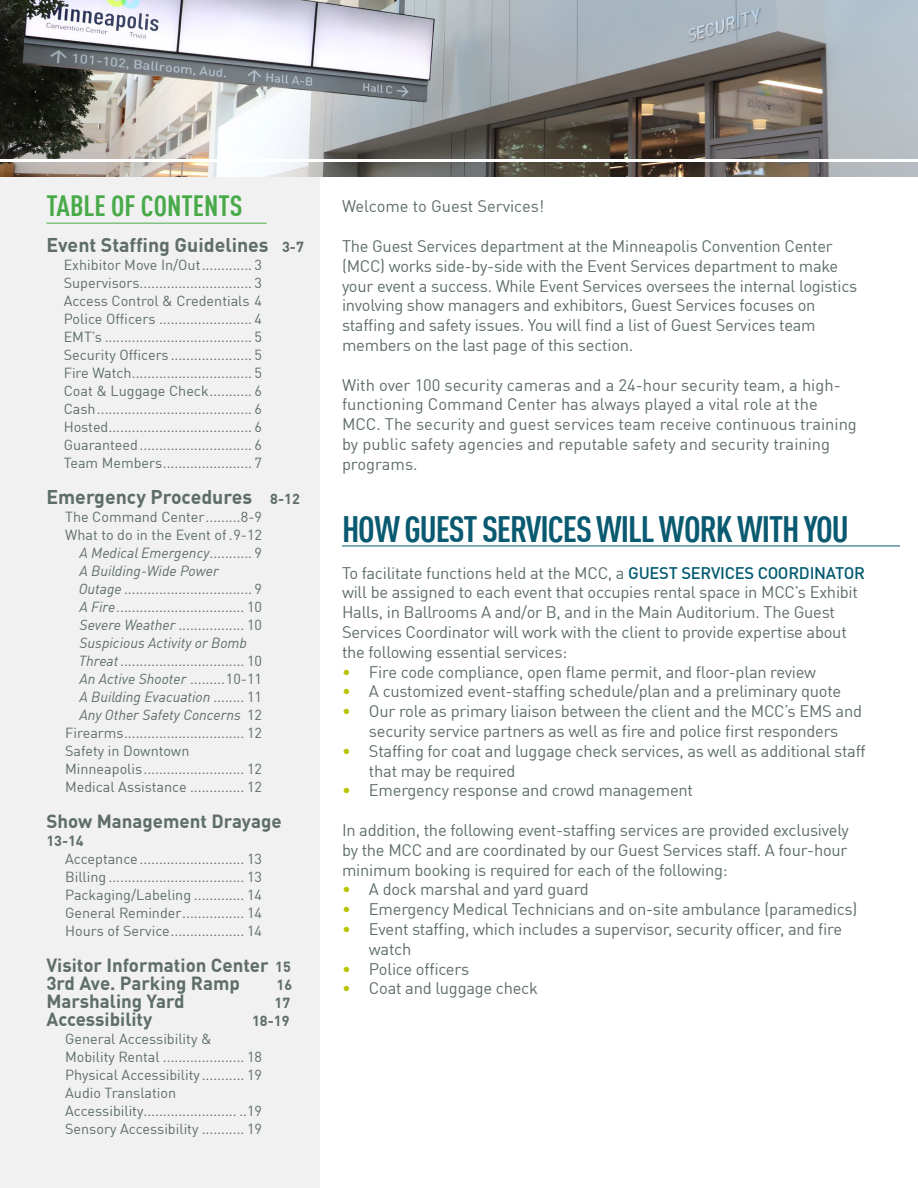
<style>
.page{position:relative;width:918px;height:1188px;background:#fff}
.page>*{position:absolute;margin:0;border:0;box-sizing:border-box;transform-origin:0 0}
.t1{font:700 condensed 36px "DIN Offc";letter-spacing:-.03em;color:#095a70}
.t2{font:700 condensed 28.8px "DIN Offc";color:#48aa48}
.t3{font:700 19.5px "DIN Offc Pro";color:#5e6e66}
.t4{font:700 18.75px/18px "DIN Offc Pro";color:#5e6e66}
.t5{font:16.5px/19.8px "DIN Offc Pro";letter-spacing:-.015em;color:#5e6e66}
.t6{font:14.4px/18px "DIN Offc Pro";color:#5e6e66;text-align:justify}
.t7{font:italic 14.4px "DIN Offc Pro";color:#5e6e66}
.t8{font:700 14.4px "DIN Offc Pro";color:#5e6e66}
.s1{font-size:14.4px}
.s2{font-style:normal}
.s3{font-style:italic}
.s4{font-weight:500;color:#005a70}
.s5{color:#bac405}
</style>
<div class="page">
<div style="left:0;top:168px;width:320px;height:1020px;background:#f1f1f2"></div>
<hr style="left:46px;top:223px;width:221px;height:1px;background:#48aa48">
<img style="left:0;top:0;width:918px;height:177px">
<hr style="left:0;top:159px;width:918px;height:3px;background:#fff">
<hr style="left:342px;top:546px;width:558px;height:1px;background:#095a70">
<h2 class="t2" style="left:46px;top:189px;width:198px">TABLE OF CONTENTS</h2>
<p class="t3" style="left:46px;top:228px;width:259px">Event Staffing Guidelines <span class="s1">3-7</span></p>
<p class="t6" style="left:64px;top:254px;width:200px">Exhibitor Move In/Out............. 3<br>Supervisors............................. 3<br>Access Control &amp; Credentials 4<br>Police Officers ........................ 4<br>EMT’s ...................................... 5<br>Security Officers ..................... 5<br>Fire Watch............................... 5<br>Coat &amp; Luggage Check........... 6<br>Cash........................................ 6<br>Hosted..................................... 6<br>Guaranteed............................. 6<br>Team Members....................... 7</p>
<p class="t3" style="left:46px;top:480px;width:255px">Emergency Procedures <span class="s1">8-12</span></p>
<p class="t6" style="left:65px;top:506px;width:198px">The Command Center.........8-9</p>
<p class="t6" style="left:65px;top:524px;width:198px">What to do in the Event of.9-12</p>
<p class="t7" style="left:79px;top:541px;width:184px">A Medical Emergency<span class="s2">........... 9</span></p>
<p class="t7" style="left:79px;top:559px;width:141px">A Building-Wide Power</p>
<p class="t6" style="left:79px;top:578px;width:185px"><span class="s3">Outage</span> ................................. 9</p>
<p class="t6" style="left:79px;top:596px;width:184px"><span class="s3">A Fire</span>................................. 10</p>
<p class="t6" style="left:79px;top:614px;width:184px"><span class="s3">Severe Weather</span> ................. 10</p>
<p class="t7" style="left:79px;top:631px;width:169px">Suspicious Activity or Bomb</p>
<p class="t6" style="left:79px;top:650px;width:185px"><span class="s3">Threat</span>................................ 10</p>
<p class="t7" style="left:79px;top:667px;width:184px">An Active Shooter <span class="s2">.........10-11</span></p>
<p class="t7" style="left:79px;top:685px;width:184px">A Building Evacuation <span class="s2">........ 11</span></p>
<p class="t7" style="left:79px;top:703px;width:184px">Any Other Safety Concerns <span class="s2">12</span></p>
<p class="t6" style="left:65px;top:722px;width:198px">Firearms............................... 12</p>
<p class="t6" style="left:65px;top:740px;width:126px">Safety in Downtown</p>
<p class="t6" style="left:65px;top:758px;width:198px">Minneapolis.......................... 12</p>
<p class="t6" style="left:65px;top:776px;width:198px">Medical Assistance .............. 12</p>
<p class="t4" style="left:46px;top:809px;width:237px">Show Management Drayage</p>
<p class="t8" style="left:46px;top:828px;width:39px">13-14</p>
<p class="t6" style="left:65px;top:848px;width:198px">Acceptance........................... 13<br>Billing ................................... 13<br>Packaging/Labeling ............. 14<br>General Reminder................ 14<br>Hours of Service................... 14</p>
<p class="t4" style="left:46px;top:953px;width:246px">Visitor Information Center <span class="s1">15<br></span>3rd Ave. Parking Ramp</p>
<p class="t8" style="left:277px;top:972px;width:17px">16</p>
<p class="t4" style="left:46px;top:989px;width:140px">Marshaling Yard</p>
<p class="t8" style="left:275px;top:990px;width:17px">17</p>
<p class="t4" style="left:46px;top:1007px;width:107px">Accessibility</p>
<p class="t8" style="left:252px;top:1008px;width:39px">18-19</p>
<p class="t6" style="left:65px;top:1028px;width:198px;text-align:left">General Accessibility &amp; Mobility Rental ..................... 18<br>Physical Accessibility ........... 19<br>Audio Translation Accessibility........................ ..19<br>Sensory Accessibility ........... 19</p>
<p class="t5" style="left:342px;top:195px;width:204px">Welcome to Guest Services!</p>
<p class="t5" style="left:342px;top:234px;width:517px">The Guest Services department at the Minneapolis Convention Center (MCC) works side-by-side with the Event Services department to make your event a success. While Event Services oversees the internal logistics involving show managers and exhibitors, Guest Services focuses on staffing and safety issues. You will find a list of Guest Services team members on the last page of this section.</p>
<p class="t5" style="left:342px;top:373px;width:516px">With over 100 security cameras and a 24-hour security team, a high&shy;functioning Command Center has always played a vital role at the MCC. The security and guest services team receive continuous training by public safety agencies and reputable safety and security training programs.</p>
<h1 class="t1" style="left:342px;top:507px;width:508px">HOW GUEST SERVICES WILL WORK WITH YOU</h1>
<p class="t5" style="left:342px;top:561px;width:524px">To facilitate functions held at the MCC, a <span class="s4">GUEST SERVICES COORDINATOR </span>will be assigned to each event that occupies rental space in MCC’s Exhibit Halls, in Ballrooms A and/or B, and in the Main Auditorium. The Guest Services Coordinator will work with the client to provide expertise about the following essential services:</p>
<p class="t5" style="left:342px;top:660px;width:476px"><span class="s5">•</span> Fire code compliance, open flame permit, and floor-plan review</p>
<p class="t5" style="left:342px;top:680px;width:501px"><span class="s5">•</span> A customized event-staffing schedule/plan and a preliminary quote</p>
<p class="t5" style="left:342px;top:700px;width:522px;text-align:center"><span class="s5">•</span> Our role as primary liaison between the client and the MCC’s EMS and security service partners as well as fire and police first responders</p>
<p class="t5" style="left:369px;top:739px;width:498px;text-indent:-27px"><span class="s5">•</span> Staffing for coat and luggage check services, as well as additional staff that may be required</p>
<p class="t5" style="left:342px;top:779px;width:353px"><span class="s5">•</span> Emergency response and crowd management</p>
<p class="t5" style="left:342px;top:818px;width:508px;text-align:justify">In addition, the following event-staffing services are provided exclusively by the MCC and are coordinated by our Guest Services staff. A four-hour minimum booking is required for each of the following:</p>
<p class="t5" style="left:342px;top:878px;width:248px"><span class="s5">•</span> A dock marshal and yard guard</p>
<p class="t5" style="left:342px;top:898px;width:517px"><span class="s5">•</span> Emergency Medical Technicians and on-site ambulance (paramedics)</p>
<p class="t5" style="left:369px;top:917px;width:475px;text-indent:-27px"><span class="s5">•</span> Event staffing, which includes a supervisor, security officer, and fire watch</p>
<p class="t5" style="left:342px;top:957px;width:129px"><span class="s5">•</span> Police officers</p>
<p class="t5" style="left:342px;top:977px;width:197px"><span class="s5">•</span> Coat and luggage check</p>
</div>
